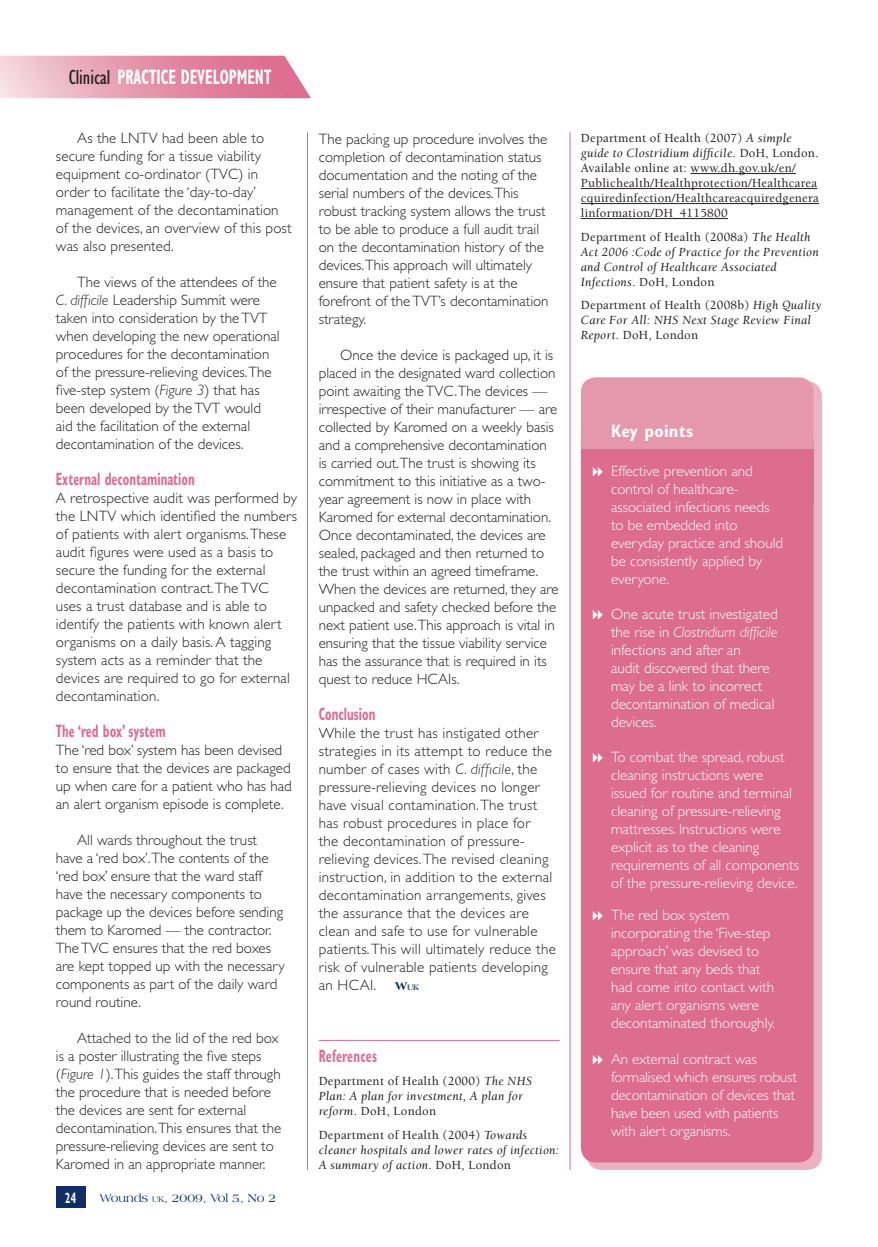
<style>
.page{position:relative;width:878px;height:1247px;background:#fff}
.page>*{position:absolute;margin:0;border:0;box-sizing:border-box;transform-origin:0 0}
.t1{font:700 condensed 21px "Gill Sans";color:#fff;scale:.7 1}
.t2{font:700 condensed 18px "Gill Sans";color:#dc6c90;scale:.7 1}
.t3{font:700 condensed 18px "Gill Sans";letter-spacing:.02em;color:#dc6c90;scale:.7 1}
.t4{font:700 condensed 18px "Gill Sans";letter-spacing:.01em;color:#fff}
.t5{font:300 15px/18px "Gill Sans";color:#231f20}
.t6{font:300 15px/18px "Gill Sans";color:#fff}
.t7{font:300 15px/18px "Gill Sans";letter-spacing:.02em;color:#231f20}
.t8{font:700 condensed 15px "Gill Sans";color:#fff;scale:.7 1}
.t9{font:italic 12.75px/15px "Berkeley";letter-spacing:.02em;color:#231f20}
.t10{font:500 12.75px/15px "Berkeley";letter-spacing:.02em;color:#231f20}
.t11{font:12px "Americana BT";color:#0f2d65}
.t12{font:800 8.4px "Americana BT";color:#39588b}
.s1{font-weight:400;color:#231f20}
.s2{font-style:italic}
.s3{font-size:8.4px}
.s4{font-size:12px;color:#0f2d65}
.s5{font-weight:500;font-style:normal}
.s6{font-weight:400;font-style:italic}
</style>
<div class="page">
<div style="left:56px;top:1187px;width:30px;height:21px;background:#0f2d65"></div>
<svg style="left:0;top:56px;width:311px;height:42px;background:#e69db2"></svg>
<hr style="left:318px;top:1040px;width:241px;height:1px;background:#dc6c90">
<svg style="left:588px;top:382px;width:233px;height:788px;background:#e9aabb"></svg>
<div style="left:580px;top:504px;width:233px;height:658px;background:#dc6c90"></div>
<div style="left:580px;top:449px;width:233px;height:55px;background:#dc6c90"></div>
<hr style="left:690px;top:173px;width:105px;height:1px;background:#231f20">
<hr style="left:580px;top:188px;width:236px;height:1px;background:#231f20">
<hr style="left:580px;top:203px;width:238px;height:1px;background:#231f20">
<hr style="left:580px;top:218px;width:147px;height:1px;background:#231f20">
<hr style="left:307px;top:132px;width:1px;height:1038px;background:#dc6c90">
<hr style="left:569px;top:132px;width:1px;height:1038px;background:#dc6c90">
<svg style="left:580px;top:377px;width:233px;height:101px"></svg>
<svg style="left:592px;top:610px;width:10px;height:10px"></svg>
<svg style="left:592px;top:753px;width:10px;height:10px"></svg>
<svg style="left:592px;top:911px;width:10px;height:9px"></svg>
<svg style="left:592px;top:1055px;width:10px;height:9px"></svg>
<h1 class="t1" style="left:69px;top:65px;width:291px"><span class="s1">Clinical</span> PRACTICE DEVELOPMENT</h1>
<p class="t5" style="left:56px;top:129px;width:237px;text-indent:21px">As the LNTV had been able to secure funding for a tissue viability equipment co-ordinator (TVC) in order to facilitate the ‘day-to-day’ management of the decontamination of the devices, an overview of this post was also presented.</p>
<p class="t5" style="left:56px;top:273px;width:225px;text-indent:21px">The views of the attendees of the <span class="s2">C. difficile</span> Leadership Summit were taken into consideration by the TVT when developing the new operational procedures for the decontamination of the pressure-relieving devices.The five-step system (<span class="s2">Figure 3</span>) that has been developed by the TVT would aid the facilitation of the external decontamination of the devices.</p>
<p class="t2" style="left:56px;top:468px;width:200px">External decontamination</p>
<p class="t5" style="left:56px;top:489px;width:242px">A retrospective audit was performed by the LNTV which identified the numbers of patients with alert organisms. These audit figures were used as a basis to secure the funding for the external decontamination contract. The TVC uses a trust database and is able to identify the patients with known alert organisms on a daily basis. A tagging system acts as a reminder that the devices are required to go for external decontamination.</p>
<p class="t2" style="left:56px;top:720px;width:158px">The ‘red box’ system</p>
<p class="t5" style="left:56px;top:741px;width:237px">The ‘red box’ system has been devised to ensure that the devices are packaged up when care for a patient who has had an alert organism episode is complete.</p>
<p class="t5" style="left:56px;top:831px;width:230px;text-indent:21px">All wards throughout the trust have a ‘red box’.The contents of the ‘red box’ ensure that the ward staff have the necessary components to package up the devices before sending them to Karomed — the contractor.<br>The TVC ensures that the red boxes are kept topped up with the necessary components as part of the daily ward round routine.</p>
<p class="t5" style="left:56px;top:1029px;width:227px;text-indent:21px">Attached to the lid of the red box is a poster illustrating the five steps (<span class="s2">Figure 1</span>).This guides the staff through the procedure that is needed before the devices are sent for external decontamination.This ensures that the pressure-relieving devices are sent to Karomed in an appropriate manner.</p>
<p class="t8" style="left:65px;top:1189px;width:17px">24</p>
<p class="t11" style="left:100px;top:1191px;width:178px">Wounds <span class="s3">UK</span>, 2009, Vol 5, No 2</p>
<p class="t5" style="left:318px;top:130px;width:231px">The packing up procedure involves the completion of decontamination status documentation and the noting of the serial numbers of the devices.This robust tracking system allows the trust to be able to produce a full audit trail on the decontamination history of the devices.This approach will ultimately ensure that patient safety is at the forefront of the TVT’s decontamination strategy.</p>
<p class="t5" style="left:318px;top:346px;width:241px;text-indent:21px">Once the device is packaged up, it is placed in the designated ward collection point awaiting the TVC.The devices — irrespective of their manufacturer — are collected by Karomed on a weekly basis and a comprehensive decontamination is carried out.The trust is showing its commitment to this initiative as a two&shy;year agreement is now in place with Karomed for external decontamination.<br>Once decontaminated, the devices are sealed, packaged and then returned to the trust within an agreed timeframe.<br>When the devices are returned, they are unpacked and safety checked before the next patient use.This approach is vital in ensuring that the tissue viability service has the assurance that is required in its quest to reduce HCAIs.</p>
<p class="t2" style="left:318px;top:703px;width:82px">Conclusion</p>
<p class="t7" style="left:318px;top:724px;width:238px">While the trust has instigated other strategies in its attempt to reduce the number of cases with <span class="s2">C. difficile</span>, the pressure-relieving devices no longer have visual contamination. The trust has robust procedures in place for<br>the decontamination of pressure&shy;relieving devices. The revised cleaning instruction, in addition to the external decontamination arrangements, gives the assurance that the devices are clean and safe to use for vulnerable patients. This will ultimately reduce the risk of vulnerable patients developing an HCAI.</p>
<p class="t12" style="left:395px;top:982px;width:25px"><span class="s4">W</span>UK</p>
<p class="t3" style="left:318px;top:1045px;width:85px">References</p>
<p class="t9" style="left:318px;top:1074px;width:215px"><span class="s5">Department of Health (2000)</span> The NHS<br>Plan: A plan for investment, A plan for reform<span class="s5">. DoH, London</span></p>
<p class="t9" style="left:318px;top:1128px;width:242px"><span class="s5">Department of Health (2004)</span> Towards cleaner hospitals and lower rates of infection:<br>A summary of action<span class="s5">. DoH, London</span></p>
<p class="t10" style="left:580px;top:131px;width:239px">Department of Health (2007) <span class="s6">A simple guide to Clostridium difficile</span>. DoH, London.<br>Available online at: www.dh.gov.uk/en/ Publichealth/Healthprotection/Healthcarea cquiredinfection/Healthcareacquiredgenera linformation/DH_4115800</p>
<p class="t9" style="left:580px;top:230px;width:239px"><span class="s5">Department of Health (2008a)</span> The Health Act 2006 :Code of Practice for the Prevention and Control of Healthcare Associated Infections<span class="s5">. DoH, London</span></p>
<p class="t9" style="left:580px;top:298px;width:242px"><span class="s5">Department of Health (2008b)</span> High Quality<br>Care For All: NHS Next Stage Review Final<br>Report<span class="s5">. DoH, London</span></p>
<p class="t4" style="left:610px;top:420px;width:83px">Key points</p>
<p class="t6" style="left:610px;top:463px;width:173px">Effective prevention and control of healthcare&shy;associated infections needs to be embedded into everyday practice and should be consistently applied by everyone.</p>
<p class="t6" style="left:610px;top:606px;width:168px">One acute trust investigated the rise in <span class="s2">Clostridium difficile </span>infections and after an<br>audit discovered that there may be a link to incorrect decontamination of medical devices.</p>
<p class="t6" style="left:610px;top:749px;width:189px">To combat the spread, robust cleaning instructions were issued for routine and terminal cleaning of pressure-relieving mattresses. Instructions were explicit as to the cleaning requirements of all components of the pressure-relieving device.</p>
<p class="t6" style="left:610px;top:906px;width:165px">The red box system incorporating the ‘Five-step approach’ was devised to ensure that any beds that had come into contact with any alert organisms were decontaminated thoroughly.</p>
<p class="t6" style="left:610px;top:1050px;width:187px">An external contract was formalised which ensures robust decontamination of devices that have been used with patients with alert organisms.</p>
</div>
